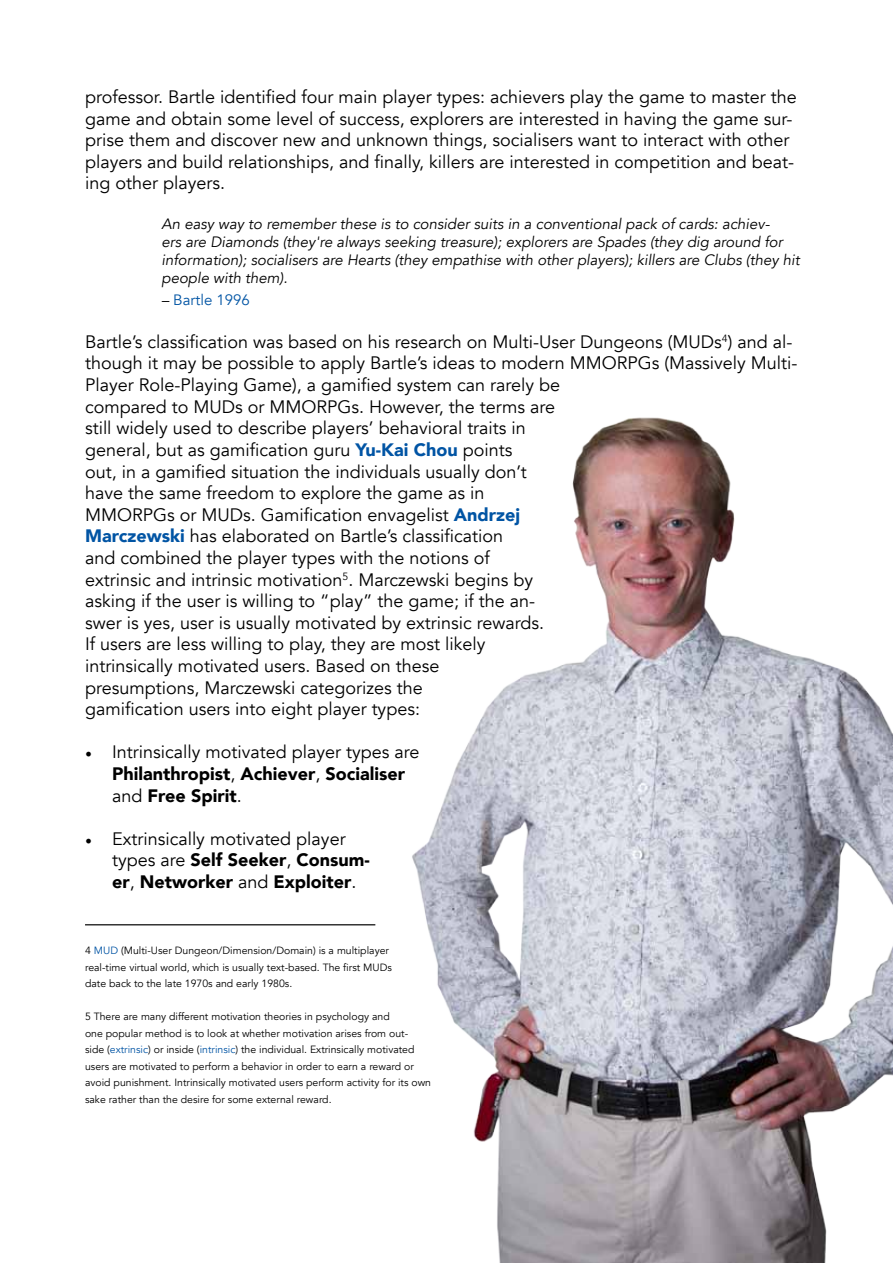
<style>
.page{position:relative;width:893px;height:1263px;background:#fff}
.page>*{position:absolute;margin:0;border:0;box-sizing:border-box;transform-origin:0 0}
.t1{font:18px/21.6px "Avenir";color:#000}
.t2{font:italic 15px/18px "Avenir";color:#000}
.t3{font:15px "Avenir";color:#0054a4}
.t4{font:10.5px/16.5px "Avenir";color:#000}
.s1{font-style:italic;color:#000}
.s2{font-weight:900;color:#0054a4}
.s3{font-family:"Minion Pro"}
.s4{font-weight:900}
.s5{color:#0054a4}
</style>
<div class="page">
<img style="left:375px;top:417px;width:518px;height:846px">
<hr style="left:85px;top:924px;width:290px;height:1px;background:#000">
<p class="t1" style="left:85px;top:86px;width:713px">professor. Bartle identified four main player types: achievers play the game to master the game and obtain some level of success, explorers are interested in having the game sur&shy;prise them and discover new and unknown things, socialisers want to interact with other players and build relationships, and finally, killers are interested in competition and beat&shy;ing other players.</p>
<p class="t2" style="left:162px;top:215px;width:640px">An easy way to remember these is to consider suits in a conventional pack of cards: achiev-<br>ers are Diamonds (they're always seeking treasure); explorers are Spades (they dig around for information); socialisers are Hearts (they empathise with other players); killers are Clubs (they hit people with them).</p>
<p class="t3" style="left:162px;top:291px;width:90px"><span class="s1">–</span> Bartle 1996</p>
<p class="t1" style="left:85px;top:331px;width:714px">Bartle’s classification was based on his research on Multi-User Dungeons (MUDs<sup>4</sup>) and al&shy;though it may be possible to apply Bartle’s ideas to modern MMORPGs (Massively Multi-Player Role-Playing Game), a gamified system can rarely be<br>compared to MUDs or MMORPGs. However, the terms are<br>still widely used to describe players’ behavioral traits in<br>general, but as gamification guru <span class="s2">Yu-Kai Chou</span> points<br>out, in a gamified situation the individuals usually don’t<br>have the same freedom to explore the game as in<br>MMORPGs or MUDs. Gamification envagelist <span class="s2">Andrzej<br>Marczewski</span> has elaborated on Bartle’s classification<br>and combined the player types with the notions of<br>extrinsic and intrinsic motivation<sup>5</sup>. Marczewski begins by<br>asking if the user is willing to “play” the game; if the an-<br>swer is yes, user is usually motivated by extrinsic rewards.<br>If users are less willing to play, they are most likely<br>intrinsically motivated users. Based on these<br>presumptions, Marczewski categorizes the<br>gamification users into eight player types:</p>
<p class="t1" style="left:112px;top:742px;width:309px;text-indent:-27px"><span class="s3">•</span> Intrinsically motivated player types are<br><span class="s4">Philanthropist</span>, <span class="s4">Achiever</span>, <span class="s4">Socialiser </span>and <span class="s4">Free Spirit</span>.</p>
<p class="t1" style="left:112px;top:828px;width:259px;text-indent:-27px"><span class="s3">•</span> Extrinsically motivated player types are <span class="s4">Self Seeker</span>, <span class="s4">Consum&shy;er</span>, <span class="s4">Networker</span> and <span class="s4">Exploiter</span>.</p>
<p class="t4" style="left:85px;top:943px;width:308px">4 <span class="s5">MUD</span> (Multi-User Dungeon/Dimension/Domain) is a multiplayer real-time virtual world, which is usually text-based. The first MUDs date back to the late 1970s and early 1980s.</p>
<p class="t4" style="left:85px;top:1009px;width:348px">5 There are many different motivation theories in psychology and<br>one popular method is to look at whether motivation arises from out-<br>side (<span class="s5">extrinsic</span>) or inside (<span class="s5">intrinsic</span>) the individual. Extrinsically motivated users are motivated to perform a behavior in order to earn a reward or avoid punishment. Intrinsically motivated users perform activity for its own sake rather than the desire for some external reward.</p>
</div>
